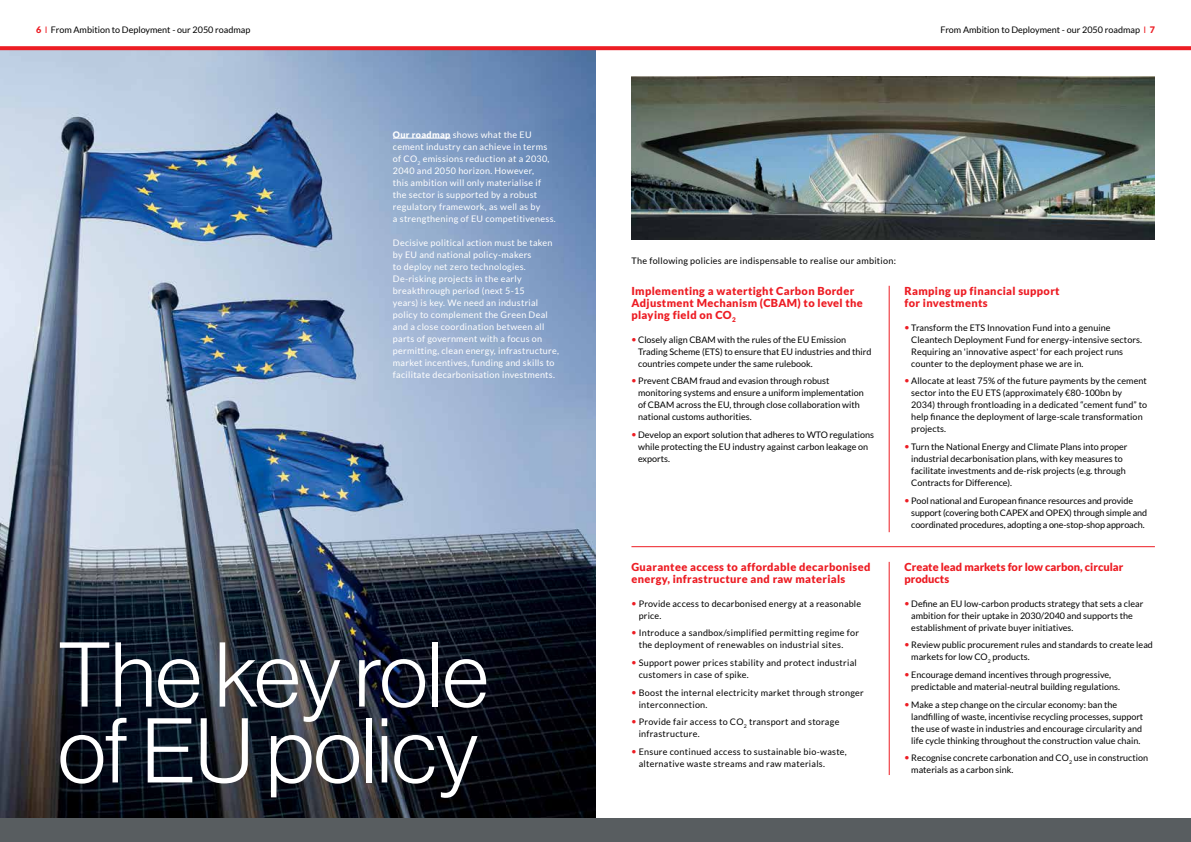
<style>
.page{position:relative;width:1191px;height:842px;background:#fff}
.page>*{position:absolute;margin:0;border:0;box-sizing:border-box;transform-origin:0 0}
.t1{font:300 89.8px/75.9px "Haas Grot Disp 45";color:#fff}
.t2{font:900 11px/12px "Lato";letter-spacing:.03em;color:#ed1d24}
.t3{font:900 11px/12px "Lato";color:#ed1d24}
.t4{font:9px/12px "Lato";color:#000}
.t5{font:9px/12px "Lato";letter-spacing:.03em;color:#fff}
.t6{font:9px/12px "Lato";letter-spacing:.03em;color:#000}
.t7{font:9px/12px "Lato";letter-spacing:.02em;color:#000}
.s1{font-weight:900;color:#ed1d24}
.s2{color:#ed1d24}
.s3{font-weight:900}
</style>
<div class="page">
<img style="left:0;top:50px;width:595px;height:768px">
<hr style="left:393px;top:138px;width:58px;height:1px;background:#fff">
<hr style="left:888px;top:286px;width:1px;height:246px;background:#ed1d24">
<hr style="left:888px;top:562px;width:1px;height:213px;background:#ed1d24">
<hr style="left:631px;top:546px;width:523px;height:1px;background:#ed1d24">
<img style="left:631px;top:77px;width:524px;height:162px">
<svg style="left:0;top:46px;width:1191px;height:4px;background:#ed272e"></svg>
<div style="left:0;top:818px;width:1191px;height:24px;background:#585d60"></div>
<p class="t4" style="left:36px;top:23px;width:216px"><span class="s1">6</span> <span class="s2">I</span> From Ambition to Deployment - our 2050 roadmap</p>
<p class="t4" style="left:940px;top:23px;width:216px">From Ambition to Deployment - our 2050 roadmap <span class="s2">I</span> <span class="s1">7</span></p>
<p class="t5" style="left:393px;top:128px;width:164px"><span class="s3">Our roadmap</span> shows what the EU cement industry can achieve in terms of CO<sub>2</sub> emissions reduction at a 2030, 2040 and 2050 horizon. However,<br>this ambition will only materialise if the sector is supported by a robust regulatory framework, as well as by<br>a strengthening of EU competitiveness.</p>
<p class="t5" style="left:393px;top:236px;width:167px">Decisive political action must be taken by EU and national policy-makers<br>to deploy net zero technologies.<br>De-risking projects in the early breakthrough period (next 5-15<br>years) is key. We need an industrial policy to complement the Green Deal and a close coordination between all parts of government with a focus on permitting, clean energy, infrastructure, market incentives, funding and skills to facilitate decarbonisation investments.</p>
<h1 class="t1" style="left:58px;top:637px;width:432px">The key role of EU policy</h1>
<p class="t6" style="left:631px;top:255px;width:266px">The following policies are indispensable to realise our ambition:</p>
<p class="t2" style="left:631px;top:284px;width:233px">Implementing a watertight Carbon Border<br>Adjustment Mechanism (CBAM) to level the playing field on CO<sub>2</sub></p>
<p class="t4" style="left:638px;top:333px;width:235px">Closely align CBAM with the rules of the EU Emission<br>Trading Scheme (ETS) to ensure that EU industries and third countries compete under the same rulebook.</p>
<p class="t4" style="left:638px;top:375px;width:227px">Prevent CBAM fraud and evasion through robust monitoring systems and ensure a uniform implementation of CBAM across the EU, through close collaboration with national customs authorities.</p>
<p class="t4" style="left:638px;top:429px;width:237px">Develop an export solution that adheres to WTO regulations while protecting the EU industry against carbon leakage on exports.</p>
<p class="t2" style="left:904px;top:284px;width:156px">Ramping up financial support for investments</p>
<p class="t4" style="left:911px;top:321px;width:232px">Transform the ETS Innovation Fund into a genuine Cleantech Deployment Fund for energy-intensive sectors.<br>Requiring an 'innovative aspect' for each project runs counter to the deployment phase we are in.</p>
<p class="t4" style="left:911px;top:375px;width:237px">Allocate at least 75% of the future payments by the cement sector into the EU ETS (approximately €80-100bn by 2034) through frontloading in a dedicated “cement fund” to help finance the deployment of large-scale transformation projects.</p>
<p class="t4" style="left:911px;top:441px;width:218px">Turn the National Energy and Climate Plans into proper industrial decarbonisation plans, with key measures to facilitate investments and de-risk projects (e.g. through Contracts for Difference).</p>
<p class="t4" style="left:911px;top:494px;width:237px">Pool national and European finance resources and provide support (covering both CAPEX and OPEX) through simple and coordinated procedures, adopting a one-stop-shop approach.</p>
<p class="t2" style="left:631px;top:560px;width:240px">Guarantee access to affordable decarbonised energy, infrastructure and raw materials</p>
<p class="t7" style="left:638px;top:597px;width:224px">Provide access to decarbonised energy at a reasonable price.</p>
<p class="t6" style="left:638px;top:627px;width:222px">Introduce a sandbox/simplified permitting regime for the deployment of renewables on industrial sites.</p>
<p class="t6" style="left:638px;top:657px;width:220px">Support power prices stability and protect industrial customers in case of spike.</p>
<p class="t6" style="left:638px;top:686px;width:227px">Boost the internal electricity market through stronger interconnection.</p>
<p class="t6" style="left:638px;top:716px;width:202px">Provide fair access to CO<sub>2</sub> transport and storage infrastructure.</p>
<p class="t6" style="left:638px;top:746px;width:210px">Ensure continued access to sustainable bio-waste, alternative waste streams and raw materials.</p>
<p class="t3" style="left:904px;top:560px;width:220px">Create lead markets for low carbon, circular products</p>
<p class="t4" style="left:911px;top:597px;width:233px">Define an EU low-carbon products strategy that sets a clear ambition for their uptake in 2030/2040 and supports the establishment of private buyer initiatives.</p>
<p class="t4" style="left:911px;top:639px;width:243px">Review public procurement rules and standards to create lead markets for low CO<sub>2</sub> products.</p>
<p class="t4" style="left:911px;top:669px;width:210px">Encourage demand incentives through progressive, predictable and material-neutral building regulations.</p>
<p class="t4" style="left:911px;top:698px;width:233px">Make a step change on the circular economy: ban the landfilling of waste, incentivise recycling processes, support the use of waste in industries and encourage circularity and life cycle thinking throughout the construction value chain.</p>
<p class="t4" style="left:911px;top:752px;width:238px">Recognise concrete carbonation and CO<sub>2</sub> use in construction materials as a carbon sink.</p>
</div>
